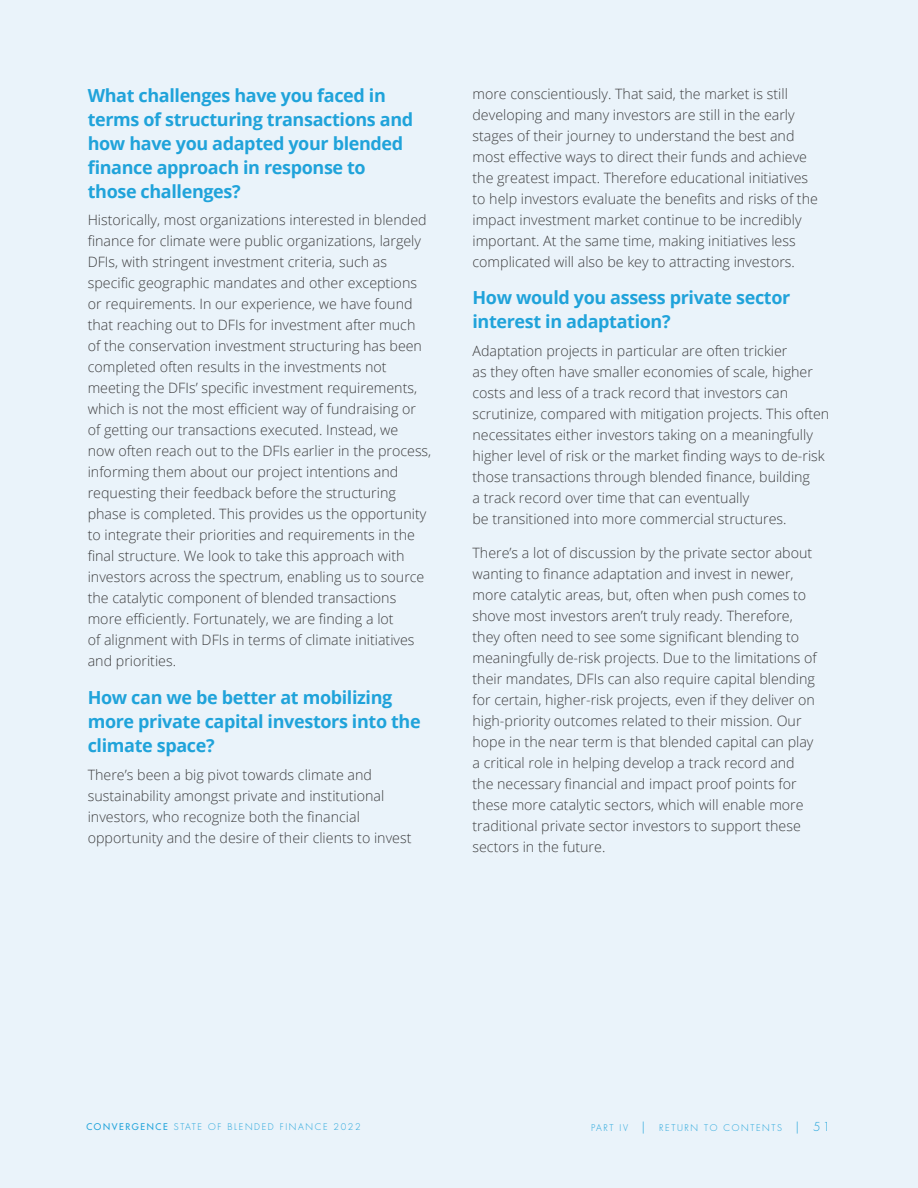
<style>
.page{position:relative;width:918px;height:1188px;background:#eaf3fa}
.page>*{position:absolute;margin:0;border:0;box-sizing:border-box;transform-origin:0 0}
.Question{font:700 18px/24px "Open Sans";letter-spacing:-.02em;color:#20a3da}
.t1{font:300 14.25px/21px "Open Sans";color:#3e3e3f}
.t2{font:300 9px "Futura Std";letter-spacing:.18em;color:#20a3da}
.s1{font-weight:500}
.s2{font-size:12px}
</style>
<div class="page">
<p class="Question" style="left:88px;top:83px;width:327px">What challenges have you faced in terms of structuring transactions and how have you adapted your blended finance approach in response to those challenges?</p>
<p class="t1" style="left:88px;top:209px;width:345px">Historically, most organizations interested in blended finance for climate were public organizations, largely DFIs, with stringent investment criteria, such as specific geographic mandates and other exceptions or requirements. In our experience, we have found that reaching out to DFIs for investment after much of the conservation investment structuring has been completed often results in the investments not meeting the DFIs’ specific investment requirements, which is not the most efficient way of fundraising or of getting our transactions executed. Instead, we<br>now often reach out to the DFIs earlier in the process, informing them about our project intentions and requesting their feedback before the structuring phase is completed. This provides us the opportunity to integrate their priorities and requirements in the final structure. We look to take this approach with investors across the spectrum, enabling us to source the catalytic component of blended transactions more efficiently. Fortunately, we are finding a lot<br>of alignment with DFIs in terms of climate initiatives and priorities.</p>
<p class="Question" style="left:88px;top:685px;width:334px">How can we be better at mobilizing more private capital investors into the climate space?</p>
<p class="t1" style="left:88px;top:763px;width:325px">There’s been a big pivot towards climate and sustainability amongst private and institutional investors, who recognize both the financial opportunity and the desire of their clients to invest</p>
<p class="t1" style="left:472px;top:83px;width:347px">more conscientiously. That said, the market is still developing and many investors are still in the early stages of their journey to understand the best and most effective ways to direct their funds and achieve the greatest impact. Therefore educational initiatives to help investors evaluate the benefits and risks of the impact investment market continue to be incredibly important. At the same time, making initiatives less complicated will also be key to attracting investors.</p>
<p class="Question" style="left:472px;top:285px;width:319px">How would you assess private sector interest in adaptation?</p>
<p class="t1" style="left:472px;top:340px;width:358px">Adaptation projects in particular are often trickier<br>as they often have smaller economies of scale, higher costs and less of a track record that investors can scrutinize, compared with mitigation projects. This often necessitates either investors taking on a meaningfully higher level of risk or the market finding ways to de-risk those transactions through blended finance, building<br>a track record over time that can eventually<br>be transitioned into more commercial structures.</p>
<p class="t1" style="left:472px;top:542px;width:346px">There’s a lot of discussion by the private sector about wanting to finance adaptation and invest in newer, more catalytic areas, but, often when push comes to shove most investors aren’t truly ready. Therefore, they often need to see some significant blending to meaningfully de-risk projects. Due to the limitations of their mandates, DFIs can also require capital blending for certain, higher-risk projects, even if they deliver on high-priority outcomes related to their mission. Our hope in the near term is that blended capital can play a critical role in helping develop a track record and the necessary financial and impact proof points for these more catalytic sectors, which will enable more traditional private sector investors to support these sectors in the future.</p>
<p class="t2" style="left:86px;top:1122px;width:276px"><span class="s1">CONVERGENCE</span> STATE OF BLENDED FINANCE 2022</p>
<p class="t2" style="left:591px;top:1123px;width:241px">PART IV <span class="s2">|</span> RETURN TO CONTENTS <span class="s2">| 51</span></p>
</div>
